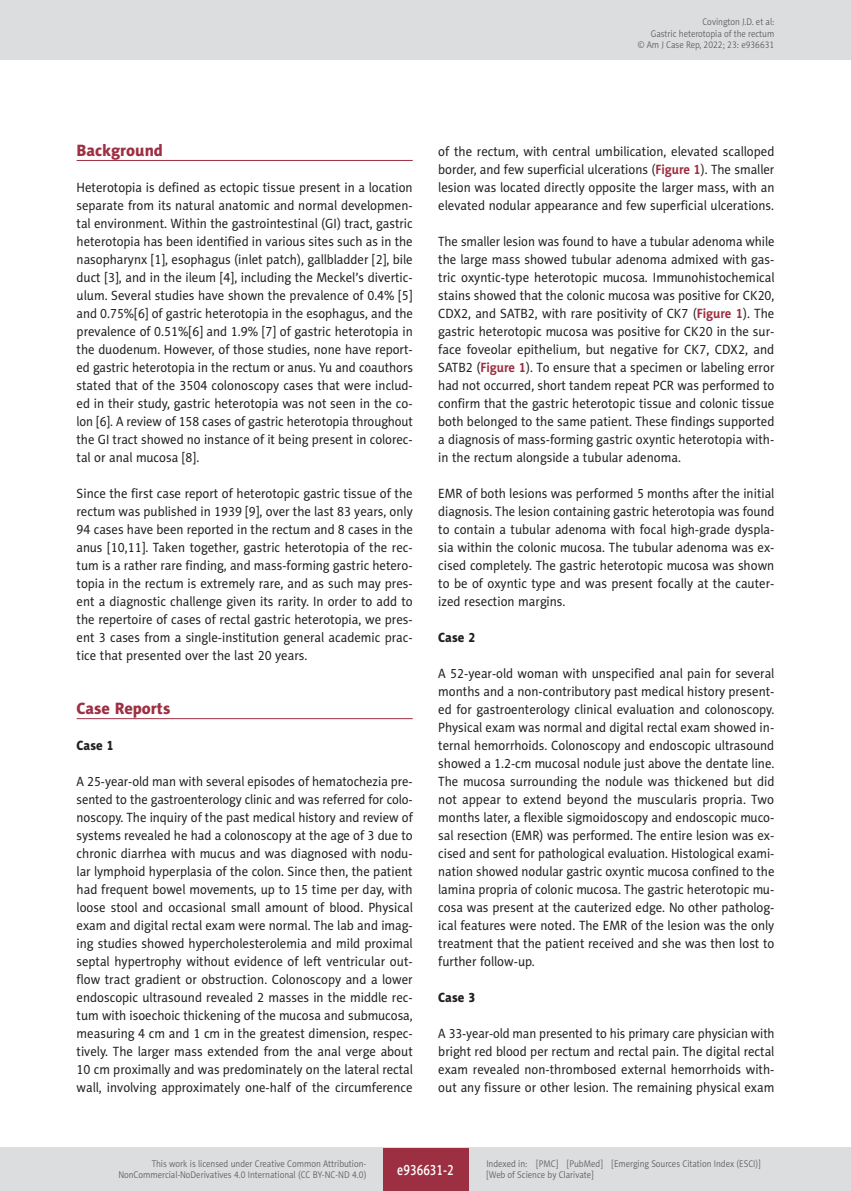
<style>
.page{position:relative;width:851px;height:1191px;background:#fff}
.page>*{position:absolute;margin:0;border:0;box-sizing:border-box;transform-origin:0 0}
.AJCR_Headline_1{font:16.5px "Naomi Sans EFN Heavy";color:#9d2f42}
.AJCR_e-PAGINA{font:15px "Naomi Sans EFN Medium";color:#fff;scale:.8 1}
.AJCR_Body{font:13.5px/18px "Naomi Sans EFN";color:#231f20;text-align:justify;scale:.95 1}
.AJCR_Body-2{font:13.5px/18px "Naomi Sans EFN";color:#231f20;text-align:justify;scale:.94 1}
.AJCR_Body-3{font:13.5px/18px "Naomi Sans EFN";color:#231f20;text-align:justify;scale:.93 1}
.AJCR_Headline_2{font:13.5px "Naomi Sans EFN Heavy";color:#231f20;scale:.95 1}
.AJCR_pagina_zywa{font:9.75px/11.2px "Naomi Sans EFN Light";color:#57585a;text-align:right;scale:.9 1}
.AJCR_pagina_sygnatur{font:9.75px "Naomi Sans EFN Light";color:#57585a;scale:.9 1}
.s1{font-weight:700;color:#9d2f42}
</style>
<div class="page">
<hr style="left:77px;top:160px;width:335px;height:1px;background:#9d2f42">
<hr style="left:77px;top:718px;width:335px;height:1px;background:#9d2f42">
<div style="left:0;top:0;width:850px;height:60px;background:#dcdddf"></div>
<hr style="left:850px;top:0;width:1px;height:60px;background:#dcdddf">
<div style="left:0;top:1148px;width:850px;height:43px;background:#dcdddf"></div>
<div style="left:383px;top:1147px;width:85px;height:43px;background:#9d2f42"></div>
<p class="AJCR_pagina_zywa" style="left:650px;top:16px;width:139px">Covington J.D. et al:<br>Gastric heterotopia of the rectum</p>
<p class="AJCR_pagina_sygnatur" style="left:637px;top:39px;width:153px">© Am J Case Rep, 2022; 23: e936631</p>
<p class="AJCR_Headline_1" style="left:77px;top:140px;width:88px">Background</p>
<p class="AJCR_Body" style="left:77px;top:178px;width:355px">Heterotopia is defined as ectopic tissue present in a location separate from its natural anatomic and normal developmen&shy;tal environment. Within the gastrointestinal (GI) tract, gastric heterotopia has been identified in various sites such as in the nasopharynx [1], esophagus (inlet patch), gallbladder [2], bile duct [3], and in the ileum [4], including the Meckel’s divertic&shy;ulum. Several studies have shown the prevalence of 0.4% [5] and 0.75%[6] of gastric heterotopia in the esophagus, and the prevalence of 0.51%[6] and 1.9% [7] of gastric heterotopia in the duodenum. However, of those studies, none have report&shy;ed gastric heterotopia in the rectum or anus. Yu and coauthors stated that of the 3504 colonoscopy cases that were includ&shy;ed in their study, gastric heterotopia was not seen in the co&shy;lon [6]. A review of 158 cases of gastric heterotopia throughout the GI tract showed no instance of it being present in colorec&shy;tal or anal mucosa [8].</p>
<p class="AJCR_Body" style="left:77px;top:484px;width:355px">Since the first case report of heterotopic gastric tissue of the rectum was published in 1939 [9], over the last 83 years, only 94 cases have been reported in the rectum and 8 cases in the anus [10,11]. Taken together, gastric heterotopia of the rec&shy;tum is a rather rare finding, and mass-forming gastric hetero&shy;topia in the rectum is extremely rare, and as such may pres&shy;ent a diagnostic challenge given its rarity. In order to add to the repertoire of cases of rectal gastric heterotopia, we pres&shy;ent 3 cases from a single-institution general academic prac&shy;tice that presented over the last 20 years.</p>
<p class="AJCR_Headline_1" style="left:77px;top:698px;width:95px">Case Reports</p>
<p class="AJCR_Headline_2" style="left:77px;top:737px;width:41px">Case 1</p>
<p class="AJCR_Body-2" style="left:77px;top:772px;width:359px">A 25-year-old man with several episodes of hematochezia pre&shy;sented to the gastroenterology clinic and was referred for colo&shy;noscopy. The inquiry of the past medical history and review of systems revealed he had a colonoscopy at the age of 3 due to chronic diarrhea with mucus and was diagnosed with nodu&shy;lar lymphoid hyperplasia of the colon. Since then, the patient had frequent bowel movements, up to 15 time per day, with loose stool and occasional small amount of blood. Physical exam and digital rectal exam were normal. The lab and imag&shy;ing studies showed hypercholesterolemia and mild proximal septal hypertrophy without evidence of left ventricular out&shy;flow tract gradient or obstruction. Colonoscopy and a lower endoscopic ultrasound revealed 2 masses in the middle rec&shy;tum with isoechoic thickening of the mucosa and submucosa, measuring 4 cm and 1 cm in the greatest dimension, respec&shy;tively. The larger mass extended from the anal verge about 10 cm proximally and was predominately on the lateral rectal wall, involving approximately one-half of the circumference</p>
<p class="AJCR_Body" style="left:438px;top:142px;width:355px">of the rectum, with central umbilication, elevated scalloped border, and few superficial ulcerations (<span class="s1">Figure 1</span>). The smaller lesion was located directly opposite the larger mass, with an elevated nodular appearance and few superficial ulcerations.</p>
<p class="AJCR_Body-2" style="left:438px;top:232px;width:359px">The smaller lesion was found to have a tubular adenoma while the large mass showed tubular adenoma admixed with gas&shy;tric oxyntic-type heterotopic mucosa. Immunohistochemical stains showed that the colonic mucosa was positive for CK20, CDX2, and SATB2, with rare positivity of CK7 (<span class="s1">Figure 1</span>). The gastric heterotopic mucosa was positive for CK20 in the sur&shy;face foveolar epithelium, but negative for CK7, CDX2, and SATB2 (<span class="s1">Figure 1</span>). To ensure that a specimen or labeling error had not occurred, short tandem repeat PCR was performed to confirm that the gastric heterotopic tissue and colonic tissue both belonged to the same patient. These findings supported a diagnosis of mass-forming gastric oxyntic heterotopia with&shy;in the rectum alongside a tubular adenoma.</p>
<p class="AJCR_Body" style="left:438px;top:484px;width:355px">EMR of both lesions was performed 5 months after the initial diagnosis. The lesion containing gastric heterotopia was found to contain a tubular adenoma with focal high-grade dyspla&shy;sia within the colonic mucosa. The tubular adenoma was ex&shy;cised completely. The gastric heterotopic mucosa was shown to be of oxyntic type and was present focally at the cauter&shy;ized resection margins.</p>
<p class="AJCR_Headline_2" style="left:438px;top:629px;width:41px">Case 2</p>
<p class="AJCR_Body" style="left:438px;top:664px;width:355px">A 52-year-old woman with unspecified anal pain for several months and a non-contributory past medical history present&shy;ed for gastroenterology clinical evaluation and colonoscopy.<br>Physical exam was normal and digital rectal exam showed in&shy;ternal hemorrhoids. Colonoscopy and endoscopic ultrasound showed a 1.2-cm mucosal nodule just above the dentate line.<br>The mucosa surrounding the nodule was thickened but did not appear to extend beyond the muscularis propria. Two months later, a flexible sigmoidoscopy and endoscopic muco&shy;sal resection (EMR) was performed. The entire lesion was ex&shy;cised and sent for pathological evaluation. Histological exami&shy;nation showed nodular gastric oxyntic mucosa confined to the lamina propria of colonic mucosa. The gastric heterotopic mu&shy;cosa was present at the cauterized edge. No other patholog&shy;ical features were noted. The EMR of the lesion was the only treatment that the patient received and she was then lost to further follow-up.</p>
<p class="AJCR_Headline_2" style="left:438px;top:989px;width:41px">Case 3</p>
<p class="AJCR_Body-3" style="left:438px;top:1024px;width:363px">A 33-year-old man presented to his primary care physician with bright red blood per rectum and rectal pain. The digital rectal exam revealed non-thrombosed external hemorrhoids with&shy;out any fissure or other lesion. The remaining physical exam</p>
<p class="AJCR_pagina_zywa" style="left:118px;top:1158px;width:277px">This work is licensed under Creative Common Attribution-<br>NonCommercial-NoDerivatives 4.0 International (CC BY-NC-ND 4.0)</p>
<p class="AJCR_e-PAGINA" style="left:397px;top:1160px;width:72px">e936631-2</p>
<p class="AJCR_pagina_zywa" style="left:486px;top:1158px;width:306px;text-align:left">Indexed in: [PMC] [PubMed] [Emerging Sources Citation Index (ESCI)] [Web of Science by Clarivate]</p>
</div>
